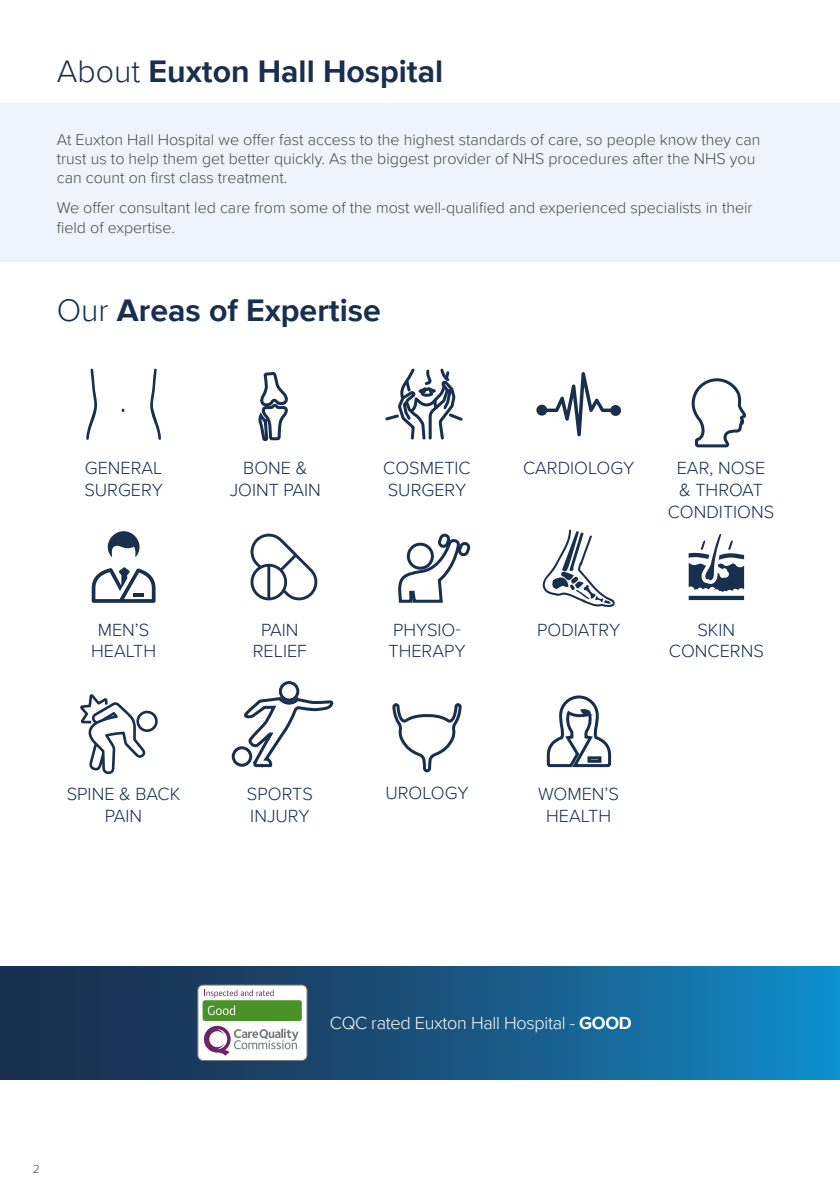
<style>
.page{position:relative;width:840px;height:1191px;background:#fff}
.page>*{position:absolute;margin:0;border:0;box-sizing:border-box;transform-origin:0 0}
.t1{font:700 32px "Proxima Nova";color:#182f4e}
.t2{font:300 18px/21.8px "Proxima Nova";color:#182f4e;text-align:center}
.t3{font:300 18px "Proxima Nova";letter-spacing:-.015em;color:#fff}
.t4{font:300 16px/19.2px "Proxima Nova";color:#4a4a49}
.t5{font:300 12px "Proxima Nova";color:#4a4a49}
.s1{font-weight:300}
.s2{font-weight:700}
</style>
<div class="page">
<div style="left:0;top:103px;width:839px;height:159px;background:#eef4fc"></div>
<div style="left:0;top:966px;width:839px;height:113px;background:linear-gradient(to right,#1d2541,#1386c1)"></div>
<div style="left:198px;top:985px;width:109px;height:75px;background:#fff;border-radius:5px"></div>
<div style="left:197px;top:984px;width:110px;height:76px;border:1px solid #73797c;border-radius:5px"></div>
<svg style="left:204px;top:989px;width:69px;height:8px"></svg>
<div style="left:202px;top:1000px;width:100px;height:21px;background:#4a9228;border-radius:3px"></div>
<svg style="left:208px;top:1005px;width:27px;height:10px"></svg>
<svg style="left:204px;top:1025px;width:94px;height:30px"></svg>
<svg style="left:258px;top:372px;width:30px;height:70px"></svg>
<svg style="left:108px;top:531px;width:31px;height:26px"></svg>
<svg style="left:92px;top:567px;width:63px;height:36px"></svg>
<svg style="left:546px;top:695px;width:66px;height:73px"></svg>
<svg style="left:250px;top:533px;width:67px;height:67px"></svg>
<svg style="left:392px;top:533px;width:79px;height:240px"></svg>
<svg style="left:231px;top:681px;width:103px;height:87px"></svg>
<svg style="left:542px;top:529px;width:73px;height:78px"></svg>
<svg style="left:80px;top:694px;width:78px;height:80px"></svg>
<svg style="left:385px;top:368px;width:78px;height:72px"></svg>
<svg style="left:688px;top:534px;width:55px;height:66px"></svg>
<svg style="left:150px;top:368px;width:11px;height:72px"></svg>
<svg style="left:86px;top:368px;width:11px;height:72px"></svg>
<svg style="left:536px;top:372px;width:84px;height:64px"></svg>
<svg style="left:691px;top:378px;width:55px;height:70px"></svg>
<h1 class="t1" style="left:57px;top:47px;width:388px"><span class="s1">About</span> Euxton Hall Hospital</h1>
<p class="t4" style="left:57px;top:129px;width:704px">At Euxton Hall Hospital we offer fast access to the highest standards of care, so people know they can trust us to help them get better quickly. As the biggest provider of NHS procedures after the NHS you can count on first class treatment.</p>
<p class="t4" style="left:57px;top:198px;width:697px">We offer consultant led care from some of the most well-qualified and experienced specialists in their field of expertise.</p>
<h1 class="t1" style="left:57px;top:287px;width:325px"><span class="s1">Our</span> Areas of Expertise</h1>
<p class="t2" style="left:84px;top:456px;width:80px;text-align:left">GENERAL<br>SURGERY</p>
<p class="t2" style="left:522px;top:456px;width:113px">CARDIOLOGY</p>
<p class="t2" style="left:667px;top:457px;width:108px">EAR, NOSE<br>&amp; THROAT<br>CONDITIONS</p>
<p class="t2" style="left:229px;top:456px;width:93px">BONE &amp;<br>JOINT PAIN</p>
<p class="t2" style="left:383px;top:456px;width:89px;text-align:left">COSMETIC<br>SURGERY</p>
<p class="t2" style="left:91px;top:618px;width:66px">MEN’S<br>HEALTH</p>
<p class="t2" style="left:253px;top:618px;width:56px">PAIN<br>RELIEF</p>
<p class="t2" style="left:388px;top:618px;width:79px;text-align:left">PHYSIO-<br>THERAPY</p>
<p class="t2" style="left:537px;top:618px;width:85px">PODIATRY</p>
<p class="t2" style="left:668px;top:618px;width:96px">SKIN<br>CONCERNS</p>
<p class="t2" style="left:67px;top:782px;width:115px">SPINE &amp; BACK<br>PAIN</p>
<p class="t2" style="left:247px;top:782px;width:67px">SPORTS</p>
<p class="t2" style="left:385px;top:781px;width:85px">UROLOGY</p>
<p class="t2" style="left:250px;top:804px;width:61px">INJURY</p>
<p class="t2" style="left:538px;top:782px;width:82px">WOMEN’S<br>HEALTH</p>
<p class="t5" style="left:33px;top:1160px;width:8px">2</p>
<p class="t3" style="left:329px;top:1009px;width:303px">CQC rated Euxton Hall Hospital - <span class="s2">GOOD</span></p>
</div>
